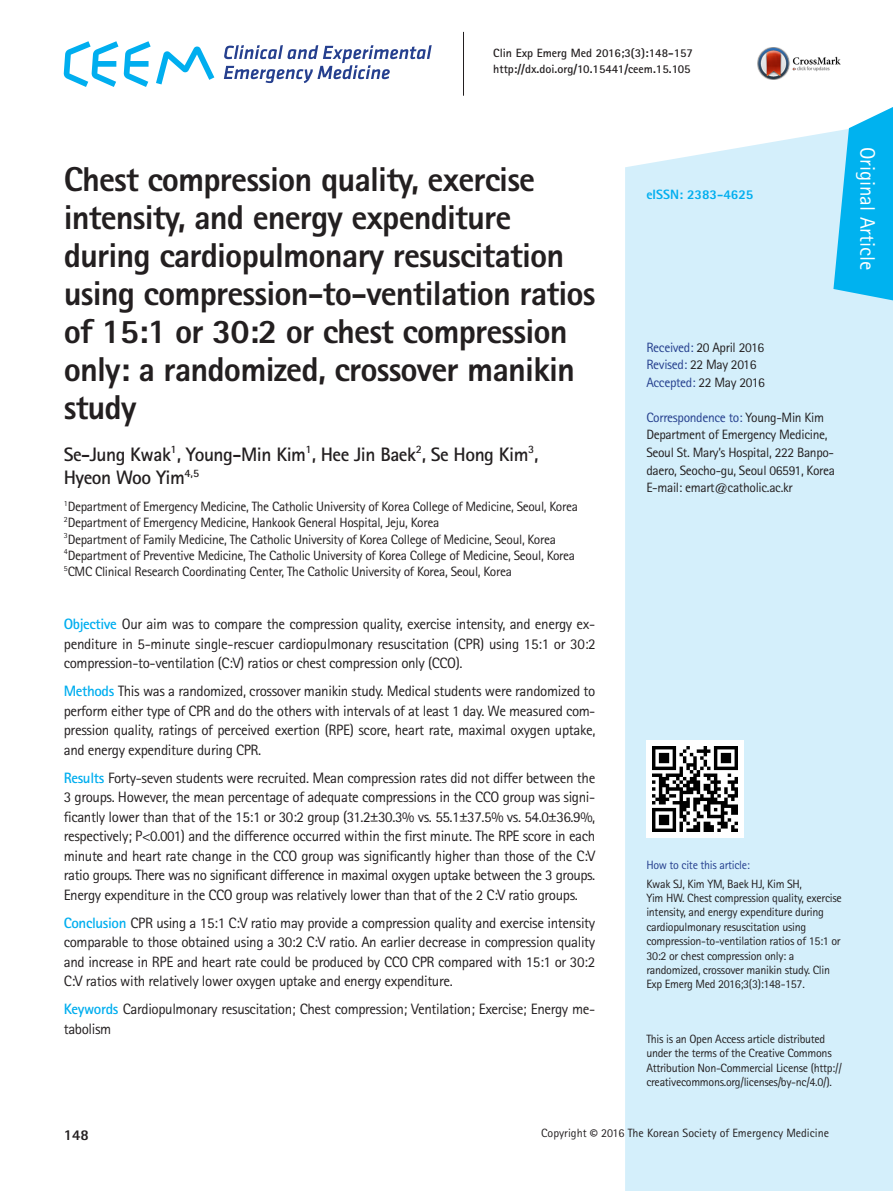
<style>
.page{position:relative;width:893px;height:1191px;background:#fff}
.page>*{position:absolute;margin:0;border:0;box-sizing:border-box;transform-origin:0 0}
.제목{font:800 34.5px/38px "Rotis Sans Serif Std";letter-spacing:-.025em;color:#231f20}
.t1{font:21px "Rotis Sans Serif Std";color:#fff}
.저자{font:700 19.5px/23.4px "Rotis Sans Serif Std";letter-spacing:-.025em;color:#231f20}
.초록{font:15px/19.5px "Rotis Sans Serif Std";letter-spacing:-.025em;color:#231f20;text-align:justify}
.t2{font:800 15px "Rotis Sans Serif Std";color:#231f20}
.소속{font:13.5px "Rotis Sans Serif Std";letter-spacing:-.025em;color:#231f20}
.교신저자{font:13.5px/17.5px "Rotis Sans Serif Std";letter-spacing:-.025em;color:#231f20}
.교신저자-2{font:13.5px "Rotis Sans Serif Std";letter-spacing:-.025em;color:#253f8e}
.t3{font:800 13.5px "Rotis Sans Serif Std";color:#00aeef}
.인용주소본문{font:12px/14.4px "Rotis Sans Serif Std";letter-spacing:-.025em;color:#231f20}
.잡지볼륨{font:700 12px "Rotis Sans Serif Std";color:#231f20}
.인용주소본문-2{font:12px "Rotis Sans Serif Std";color:#231f20}
.인용주소볼드{font:12px "Rotis Sans Serif Std";letter-spacing:-.025em;color:#253f8e}
.s1{font-weight:700;color:#00aeef}
.s2{color:#253f8e}
.s3{color:#231f20}
.s4{font-family:"Myriad Pro";font-weight:700}
</style>
<div class="page">
<div style="left:625px;top:131px;width:268px;height:1060px;background:#d4effb"></div>
<svg style="left:833px;top:107px;width:60px;height:193px"></svg>
<svg style="left:64px;top:41px;width:54px;height:46px"></svg>
<svg style="left:124px;top:41px;width:90px;height:46px"></svg>
<svg style="left:224px;top:45px;width:208px;height:38px"></svg>
<hr style="left:463px;top:32px;width:1px;height:64px;background:#231f20">
<div style="left:646px;top:739px;width:98px;height:98px;background:#fff"></div>
<img style="left:653px;top:746px;width:85px;height:85px">
<img style="left:758px;top:47px;width:83px;height:32px">
<p class="잡지볼륨" style="left:493px;top:45px;width:201px">Clin Exp Emerg Med 2016;3(3):148-157</p>
<p class="잡지볼륨" style="left:493px;top:62px;width:199px">http://dx.doi.org/10.15441/ceem.15.105</p>
<p class="제목" style="left:64px;top:160px;width:533px">Chest compression quality, exercise intensity, and energy expenditure during cardiopulmonary resuscitation using compression-to-ventilation ratios of 15:1 or 30:2 or chest compression only: a randomized, crossover manikin study</p>
<p class="저자" style="left:64px;top:442px;width:476px">Se-Jung Kwak<sup>1</sup>, Young-Min Kim<sup>1</sup>, Hee Jin Baek<sup>2</sup>, Se Hong Kim<sup>3</sup>,<br>Hyeon Woo Yim<sup>4,5</sup></p>
<p class="소속" style="left:64px;top:498px;width:516px"><sup>1</sup>Department of Emergency Medicine, The Catholic University of Korea College of Medicine, Seoul, Korea</p>
<p class="소속" style="left:64px;top:515px;width:377px"><sup>2</sup>Department of Emergency Medicine, Hankook General Hospital, Jeju, Korea</p>
<p class="소속" style="left:64px;top:531px;width:494px"><sup>3</sup>Department of Family Medicine, The Catholic University of Korea College of Medicine, Seoul, Korea</p>
<p class="소속" style="left:64px;top:547px;width:513px"><sup>4</sup>Department of Preventive Medicine, The Catholic University of Korea College of Medicine, Seoul, Korea</p>
<p class="소속" style="left:64px;top:563px;width:450px"><sup>5</sup>CMC Clinical Research Coordinating Center, The Catholic University of Korea, Seoul, Korea</p>
<p class="초록" style="left:64px;top:614px;width:533px"><span class="s1">Objective</span> Our aim was to compare the compression quality, exercise intensity, and energy ex&shy;penditure in 5-minute single-rescuer cardiopulmonary resuscitation (CPR) using 15:1 or 30:2 compression-to-ventilation (C:V) ratios or chest compression only (CCO).</p>
<p class="초록" style="left:64px;top:681px;width:533px"><span class="s1">Methods</span> This was a randomized, crossover manikin study. Medical students were randomized to perform either type of CPR and do the others with intervals of at least 1 day. We measured com&shy;pression quality, ratings of perceived exertion (RPE) score, heart rate, maximal oxygen uptake, and energy expenditure during CPR.</p>
<p class="초록" style="left:64px;top:767px;width:533px"><span class="s1">Results</span> Forty-seven students were recruited. Mean compression rates did not differ between the 3 groups. However, the mean percentage of adequate compressions in the CCO group was signi&shy;ficantly lower than that of the 15:1 or 30:2 group (31.2±30.3% vs. 55.1±37.5% vs. 54.0±36.9%, respectively; P&lt;0.001) and the difference occurred within the first minute. The RPE score in each minute and heart rate change in the CCO group was significantly higher than those of the C:V ratio groups. There was no significant difference in maximal oxygen uptake between the 3 groups.<br>Energy expenditure in the CCO group was relatively lower than that of the 2 C:V ratio groups.</p>
<p class="초록" style="left:64px;top:912px;width:533px"><span class="s1">Conclusion</span> CPR using a 15:1 C:V ratio may provide a compression quality and exercise intensity comparable to those obtained using a 30:2 C:V ratio. An earlier decrease in compression quality and increase in RPE and heart rate could be produced by CCO CPR compared with 15:1 or 30:2<br>C:V ratios with relatively lower oxygen uptake and energy expenditure.</p>
<p class="초록" style="left:64px;top:999px;width:533px"><span class="s1">Keywords</span> Cardiopulmonary resuscitation; Chest compression; Ventilation; Exercise; Energy me&shy;tabolism</p>
<p class="t3" style="left:646px;top:185px;width:109px">eISSN: 2383-4625</p>
<p class="t1" style="left:880px;top:147px;width:125px;rotate:90deg">Original Article</p>
<p class="교신저자" style="left:646px;top:338px;width:119px"><span class="s2">Received:</span> 20 April 2016</p>
<p class="교신저자" style="left:646px;top:356px;width:112px"><span class="s2">Revised:</span> 22 May 2016</p>
<p class="교신저자-2" style="left:646px;top:374px;width:120px">Accepted: <span class="s3">22 May 2016</span></p>
<p class="교신저자-2" style="left:646px;top:409px;width:179px">Correspondence to: <span class="s3">Young-Min Kim</span></p>
<p class="교신저자" style="left:646px;top:426px;width:190px">Department of Emergency Medicine,<br>Seoul St. Mary’s Hospital, 222 Banpo&shy;daero, Seocho-gu, Seoul 06591, Korea</p>
<p class="교신저자" style="left:646px;top:479px;width:148px">E-mail: emart@catholic.ac.kr</p>
<p class="인용주소볼드" style="left:646px;top:857px;width:105px">How to cite this article:</p>
<p class="인용주소본문" style="left:646px;top:876px;width:197px">Kwak SJ, Kim YM, Baek HJ, Kim SH,<br>Yim HW. Chest compression quality, exercise intensity, and energy expenditure during cardiopulmonary resuscitation using compression-to-ventilation ratios of 15:1 or 30:2 or chest compression only: a randomized, crossover manikin study. Clin Exp Emerg Med 2016;3(3):148-157.</p>
<p class="인용주소본문" style="left:646px;top:1031px;width:197px">This is an Open Access article distributed under the terms of the Creative Commons Attribution Non-Commercial License (http:// creativecommons.org/licenses/by-nc/4.0/).</p>
<p class="t2" style="left:64px;top:1125px;width:27px">148</p>
<p class="인용주소본문-2" style="left:541px;top:1126px;width:290px">Copyright <span class="s4">©</span> 2016 The Korean Society of Emergency Medicine</p>
</div>
